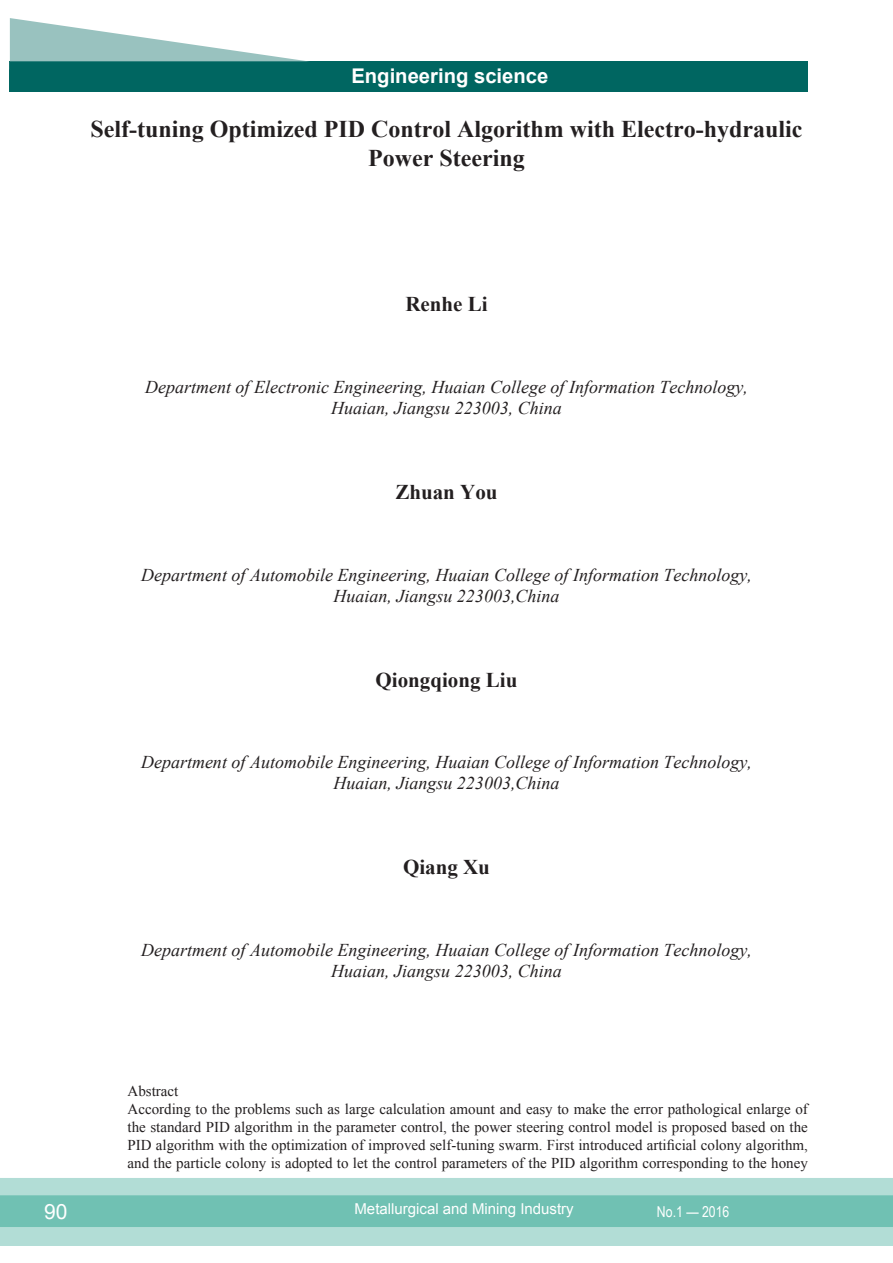
<style>
.page{position:relative;width:893px;height:1263px;background:#fff}
.page>*{position:absolute;margin:0;border:0;box-sizing:border-box;transform-origin:0 0}
.заголовок{font:700 24px/28.5px "Times New Roman";color:#231f20;text-align:center}
.автор{font:700 21px "Times New Roman";color:#231f20}
.t1{font:21px "Arial";color:#fff}
.t2{font:700 20.25px "Arial";color:#fff}
.про_автора{font:italic 18px "Times New Roman";color:#231f20}
.аннотация_ключ_слова{font:15px/18px "Times New Roman";color:#231f20;text-align:justify}
.t3{font:15px "Arial";color:#fff}
.t4{font:15px "Arial Narrow";color:#fff}
</style>
<div class="page">
<div style="left:0;top:1178px;width:893px;height:68px;background:#b2ddd6"></div>
<div style="left:0;top:1195px;width:893px;height:32px;background:#70c1b3;border:2px solid #70c1b3"></div>
<div style="left:10px;top:62px;width:798px;height:30px;background:#006661"></div>
<svg style="left:10px;top:18px;width:300px;height:44px"></svg>
<svg style="left:892px;top:1178px;width:1px;height:68px"></svg>
<hr style="left:0;top:0;width:893px;height:1px;background:#331f75">
<p class="t2" style="left:351px;top:62px;width:198px">Engineering science</p>
<p class="заголовок" style="left:90px;top:115px;width:713px">Self-tuning Optimized PID Control Algorithm with Electro-hydraulic<br>Power Steering</p>
<p class="автор" style="left:405px;top:290px;width:84px">Renhe Li</p>
<p class="про_автора" style="left:145px;top:375px;width:604px">Department of Electronic Engineering, Huaian College of Information Technology,</p>
<p class="про_автора" style="left:331px;top:396px;width:232px">Huaian, Jiangsu 223003, China</p>
<p class="автор" style="left:395px;top:477px;width:104px">Zhuan You</p>
<p class="про_автора" style="left:141px;top:562px;width:612px">Department of Automobile Engineering, Huaian College of Information Technology,</p>
<p class="про_автора" style="left:333px;top:583px;width:228px">Huaian, Jiangsu 223003,China</p>
<p class="автор" style="left:376px;top:665px;width:143px">Qiongqiong Liu</p>
<p class="про_автора" style="left:141px;top:750px;width:612px">Department of Automobile Engineering, Huaian College of Information Technology,</p>
<p class="про_автора" style="left:333px;top:771px;width:228px">Huaian, Jiangsu 223003,China</p>
<p class="автор" style="left:403px;top:852px;width:88px">Qiang Xu</p>
<p class="про_автора" style="left:141px;top:937px;width:612px">Department of Automobile Engineering, Huaian College of Information Technology,</p>
<p class="про_автора" style="left:331px;top:958px;width:232px">Huaian, Jiangsu 223003, China</p>
<p class="аннотация_ключ_слова" style="left:128px;top:1082px;width:52px">Abstract</p>
<p class="аннотация_ключ_слова" style="left:128px;top:1100px;width:682px">According to the problems such as large calculation amount and easy to make the error pathological enlarge of the standard PID algorithm in the parameter control, the power steering control model is proposed based on the PID algorithm with the optimization of improved self-tuning swarm. First introduced artificial colony algorithm, and the particle colony is adopted to let the control parameters of the PID algorithm corresponding to the honey</p>
<p class="t1" style="left:44px;top:1197px;width:25px">90</p>
<p class="t3" style="left:354px;top:1199px;width:221px">Metallurgical and Mining Industry</p>
<p class="t4" style="left:657px;top:1201px;width:74px">No.1 — 2016</p>
</div>
